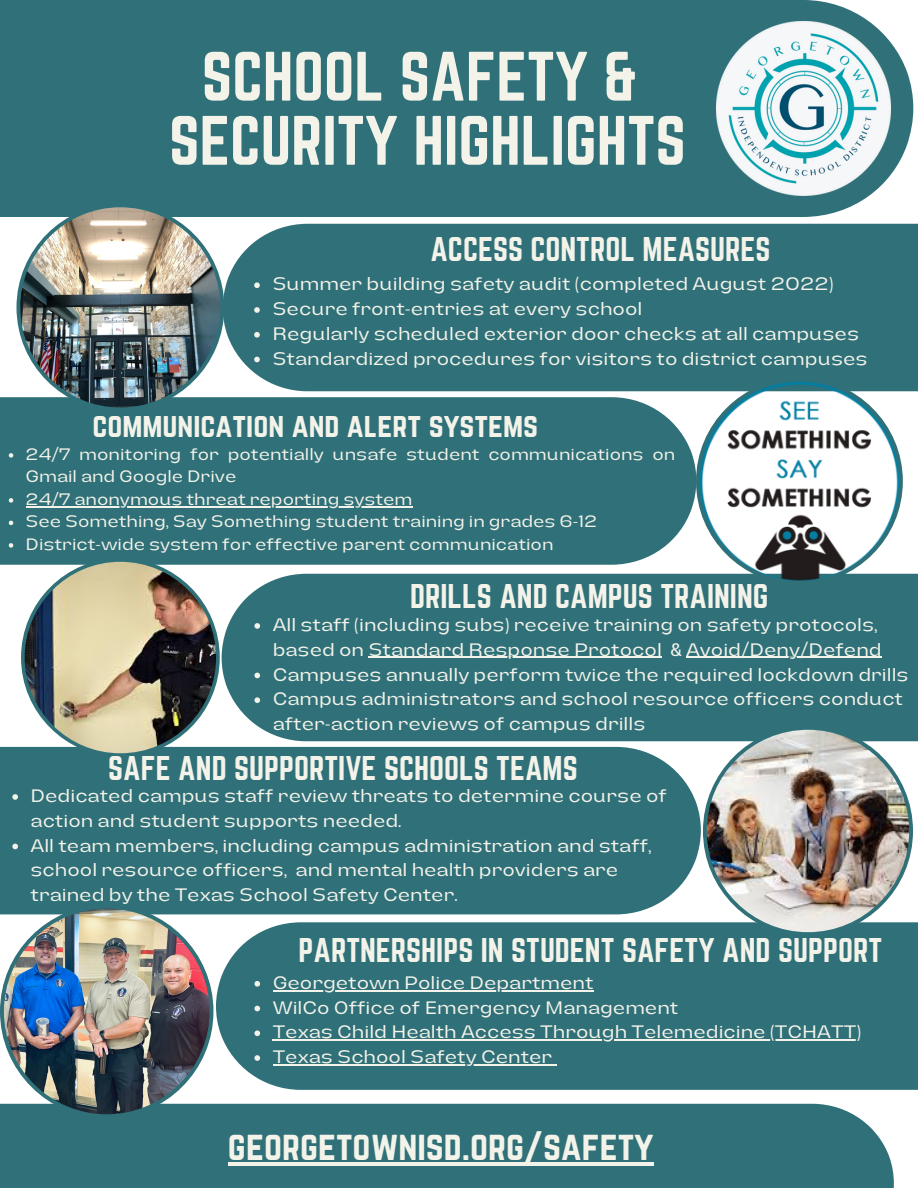
<style>
.page{position:relative;width:918px;height:1188px;background:#fff}
.page>*{position:absolute;margin:0;border:0;box-sizing:border-box;transform-origin:0 0}
.t1{font:61.05px/64.2px "Norwester";color:#f4f3ea;text-align:center}
.t2{font:36px "Norwester";color:#f4f3ea}
.t3{font:30px "Norwester";color:#f4f3ea}
.t4{font:expanded 18px/24.8px "Lazord";color:#f4f3ea}
.t5{font:expanded 16.5px/22.5px "Lazord";color:#f4f3ea}
</style>
<div class="page">
<div style="left:0;top:0;width:913px;height:217px;background:#307179"></div>
<div style="left:224px;top:224px;width:694px;height:167px;background:#307179"></div>
<div style="left:0;top:397px;width:696px;height:168px;background:#307179"></div>
<div style="left:222px;top:574px;width:696px;height:167px;background:#307179"></div>
<div style="left:0;top:747px;width:701px;height:167px;background:#307179"></div>
<div style="left:0;top:1104px;width:894px;height:84px;background:#307179"></div>
<div style="left:216px;top:922px;width:702px;height:168px;background:#307179"></div>
<img style="left:17px;top:204px;width:207px;height:207px">
<svg style="left:696px;top:378px;width:207px;height:207px"></svg>
<img style="left:21px;top:558px;width:199px;height:199px">
<img style="left:703px;top:726px;width:210px;height:210px">
<img style="left:0;top:905px;width:213px;height:213px">
<img style="left:717px;top:22px;width:173px;height:173px">
<hr style="left:228px;top:1162px;width:425px;height:4px;background:#f4f3ea">
<svg style="left:254px;top:282px;width:6px;height:6px"></svg>
<svg style="left:254px;top:307px;width:6px;height:6px"></svg>
<svg style="left:254px;top:332px;width:6px;height:6px"></svg>
<svg style="left:254px;top:357px;width:6px;height:5px"></svg>
<svg style="left:254px;top:623px;width:6px;height:6px"></svg>
<hr style="left:368px;top:657px;width:294px;height:1px;background:#f4f3ea">
<hr style="left:686px;top:657px;width:196px;height:1px;background:#f4f3ea">
<svg style="left:254px;top:673px;width:6px;height:5px"></svg>
<svg style="left:254px;top:697px;width:6px;height:6px"></svg>
<svg style="left:254px;top:981px;width:6px;height:6px"></svg>
<hr style="left:273px;top:990px;width:321px;height:1px;background:#f4f3ea">
<svg style="left:254px;top:1006px;width:6px;height:5px"></svg>
<svg style="left:254px;top:1030px;width:6px;height:6px"></svg>
<hr style="left:273px;top:1039px;width:588px;height:2px;background:#f4f3ea">
<svg style="left:254px;top:1055px;width:6px;height:6px"></svg>
<hr style="left:273px;top:1064px;width:279px;height:1px;background:#f4f3ea">
<svg style="left:12px;top:794px;width:6px;height:6px"></svg>
<svg style="left:12px;top:844px;width:6px;height:5px"></svg>
<svg style="left:9px;top:453px;width:4px;height:5px"></svg>
<svg style="left:9px;top:498px;width:4px;height:5px"></svg>
<hr style="left:26px;top:506px;width:387px;height:1px;background:#f4f3ea">
<svg style="left:9px;top:521px;width:4px;height:4px"></svg>
<svg style="left:9px;top:543px;width:4px;height:5px"></svg>
<h1 class="t1" style="left:169px;top:44px;width:518px">SCHOOL SAFETY &amp;<br>SECURITY HIGHLIGHTS</h1>
<h3 class="t3" style="left:430px;top:231px;width:342px">ACCESS CONTROL MEASURES</h3>
<p class="t4" style="left:272px;top:272px;width:597px">Summer building safety audit (completed August 2022)<br>Secure front-entries at every school<br>Regularly scheduled exterior door checks at all campuses Standardized procedures for visitors to district campuses</p>
<h3 class="t3" style="left:92px;top:407px;width:447px">communication and alert systems</h3>
<p class="t5" style="left:26px;top:443px;width:651px">24/7 monitoring for potentially unsafe student communications on Gmail and Google Drive<br>24/7 anonymous threat reporting system<br>See Something, Say Something student training in grades 6-12<br>District-wide system for effective parent communication</p>
<h3 class="t3" style="left:410px;top:578px;width:360px">DRILLS AND CAMPUS TRAINING</h3>
<p class="t4" style="left:273px;top:612px;width:637px">All staff (including subs) receive training on safety protocols, based on Standard Response Protocol &amp; Avoid/Deny/Defend Campuses annually perform twice the required lockdown drills Campus administrators and school resource officers conduct after-action reviews of campus drills</p>
<h3 class="t3" style="left:108px;top:750px;width:471px">SAFE AND SUPPORTIVE SCHOOLS TEAMS</h3>
<p class="t4" style="left:31px;top:783px;width:638px">Dedicated campus staff review threats to determine course of action and student supports needed.<br>All team members, including campus administration and staff, school resource officers, and mental health providers are trained by the Texas School Safety Center.</p>
<h3 class="t3" style="left:299px;top:932px;width:585px">PARTNERSHIPS IN STUDENT SAFETY AND SUPPORT</h3>
<p class="t4" style="left:273px;top:970px;width:590px">Georgetown Police Department<br>WilCo Office of Emergency Management<br>Texas Child Health Access Through Telemedicine (TCHATT)<br>Texas School Safety Center</p>
<h2 class="t2" style="left:228px;top:1124px;width:427px">georgetownisd.org/safety</h2>
</div>
